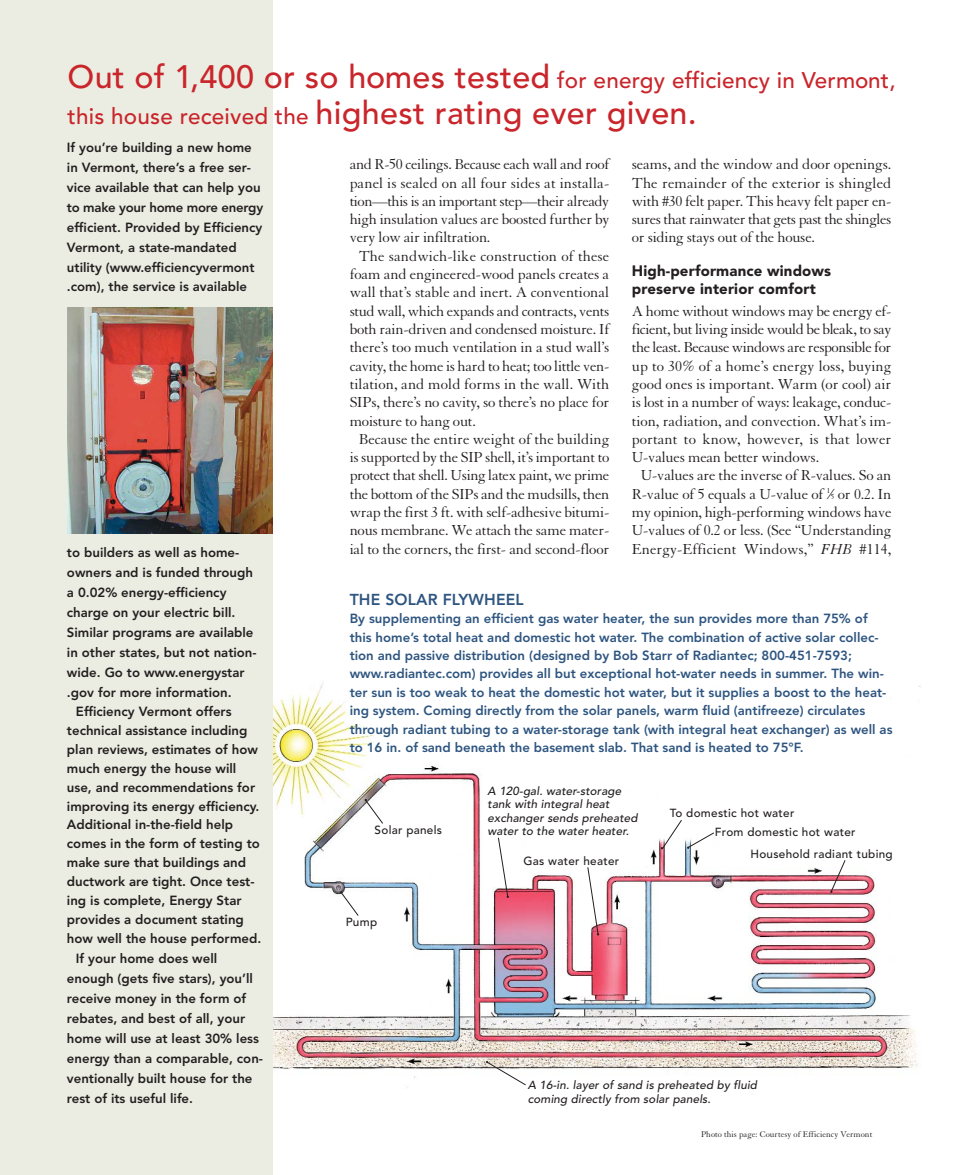
<style>
.page{position:relative;width:959px;height:1175px;background:#fff}
.page>*{position:absolute;margin:0;border:0;box-sizing:border-box;transform-origin:0 0}
.t1{font:500 32.25px "Avenir";letter-spacing:.01em;color:#c9252b}
.t2{font:500 22.5px "Avenir";letter-spacing:.01em;color:#c9252b}
.t3{font:15.75px/18.3px "Granjon";letter-spacing:-.015em;color:#231f20;text-align:justify}
.t4{font:15.75px "Granjon";letter-spacing:.005em;color:#231f20}
.t5{font:800 15.75px "Avenir";letter-spacing:.01em;color:#2e5580}
.t6{font:900 15px/18.3px "Avenir";letter-spacing:.01em;color:#231f20}
.t7{font:800 13.2px/20px "Avenir";color:#231f20}
.t8{font:800 13.2px/18.5px "Avenir";color:#2e5580}
.t9{font:italic 500 11.7px/13.2px "Avenir";letter-spacing:.01em;color:#231f20}
.t10{font:500 11.7px/19.5px "Avenir";letter-spacing:.025em;color:#231f20}
.t11{font:9px "Granjon";letter-spacing:.005em;color:#231f20}
.s1{font-size:32.25px}
.s2{font-size:22.5px}
.s3{font-size:7.8px}
.s4{font-style:italic}
</style>
<div class="page">
<img style="left:273px;top:683px;width:648px;height:405px">
<div style="left:0;top:0;width:273px;height:1174px;background:#ebede2"></div>
<img style="left:68px;top:307px;width:205px;height:227px">
<svg style="left:486px;top:1061px;width:40px;height:25px"></svg>
<svg style="left:364px;top:799px;width:20px;height:25px"></svg>
<svg style="left:340px;top:891px;width:19px;height:25px"></svg>
<svg style="left:497px;top:837px;width:12px;height:61px"></svg>
<svg style="left:587px;top:866px;width:12px;height:69px"></svg>
<svg style="left:660px;top:819px;width:55px;height:31px"></svg>
<svg style="left:830px;top:859px;width:16px;height:33px"></svg>
<h2 class="t2" style="left:68px;top:71px;width:829px"><span class="s1">Out of 1,400 or so homes tested</span> for energy efficiency in Vermont,</h2>
<h1 class="t1" style="left:68px;top:100px;width:630px"><span class="s2">this house received the</span> highest rating ever given.</h1>
<p class="t7" style="left:67px;top:138px;width:198px">If you’re building a new home in Vermont, there’s a free ser&shy;vice available that can help you to make your home more energy efficient. Provided by Efficiency<br>Vermont, a state-mandated utility (www.efficiencyvermont .com), the service is available</p>
<p class="t3" style="left:350px;top:157px;width:261px">and R-50 ceilings. Because each wall and roof</p>
<p class="t4" style="left:350px;top:177px;width:261px">panel is sealed on all four sides at installa-</p>
<p class="t3" style="left:350px;top:193px;width:261px">tion—this is an important step—their already</p>
<p class="t3" style="left:350px;top:211px;width:261px">high insulation values are boosted further by</p>
<p class="t3" style="left:350px;top:230px;width:142px">very low air infiltration.</p>
<p class="t4" style="left:358px;top:250px;width:252px">The sandwich-like construction of these</p>
<p class="t3" style="left:350px;top:266px;width:261px">foam and engineered-wood panels creates a</p>
<p class="t3" style="left:350px;top:285px;width:261px">wall that’s stable and inert. A conventional</p>
<p class="t3" style="left:350px;top:303px;width:261px">stud wall, which expands and contracts, vents</p>
<p class="t3" style="left:350px;top:321px;width:261px">both rain-driven and condensed moisture. If</p>
<p class="t3" style="left:350px;top:340px;width:261px">there’s too much ventilation in a stud wall’s</p>
<p class="t3" style="left:350px;top:358px;width:261px">cavity, the home is hard to heat; too little ven-</p>
<p class="t4" style="left:350px;top:378px;width:261px">tilation, and mold forms in the wall. With</p>
<p class="t3" style="left:350px;top:394px;width:261px">SIPs, there’s no cavity, so there’s no place for</p>
<p class="t3" style="left:350px;top:413px;width:128px">moisture to hang out.</p>
<p class="t3" style="left:358px;top:431px;width:252px">Because the entire weight of the building</p>
<p class="t3" style="left:350px;top:449px;width:261px">is supported by the SIP shell, it’s important to</p>
<p class="t3" style="left:350px;top:468px;width:261px">protect that shell. Using latex paint, we prime</p>
<p class="t3" style="left:350px;top:486px;width:261px">the bottom of the SIPs and the mudsills, then</p>
<p class="t3" style="left:350px;top:504px;width:261px">wrap the first 3 ft. with self-adhesive bitumi-</p>
<p class="t3" style="left:350px;top:523px;width:261px">nous membrane. We attach the same mater-</p>
<p class="t3" style="left:350px;top:541px;width:261px">ial to the corners, the first- and second-floor</p>
<p class="t3" style="left:632px;top:157px;width:261px">seams, and the window and door openings.<br>The remainder of the exterior is shingled with #30 felt paper. This heavy felt paper en&shy;sures that rainwater that gets past the shingles or siding stays out of the house.</p>
<p class="t6" style="left:632px;top:262px;width:201px">High-performance windows preserve interior comfort</p>
<p class="t3" style="left:632px;top:303px;width:261px">A home without windows may be energy ef-</p>
<p class="t3" style="left:632px;top:321px;width:261px">ficient, but living inside would be bleak, to say</p>
<p class="t3" style="left:632px;top:340px;width:261px">the least. Because windows are responsible for</p>
<p class="t4" style="left:632px;top:360px;width:261px">up to 30% of a home’s energy loss, buying</p>
<p class="t3" style="left:632px;top:376px;width:261px">good ones is important. Warm (or cool) air</p>
<p class="t3" style="left:632px;top:394px;width:261px">is lost in a number of ways: leakage, conduc-</p>
<p class="t3" style="left:632px;top:413px;width:261px">tion, radiation, and convection. What’s im-</p>
<p class="t4" style="left:632px;top:433px;width:261px">portant to know, however, is that lower</p>
<p class="t3" style="left:632px;top:449px;width:189px">U-values mean better windows.</p>
<p class="t3" style="left:640px;top:468px;width:252px">U-values are the inverse of R-values. So an</p>
<p class="t3" style="left:632px;top:486px;width:261px">R-value of 5 equals a U-value of <sup>1</sup>⁄<span class="s3">5</span> or 0.2. In</p>
<p class="t3" style="left:632px;top:504px;width:261px">my opinion, high-performing windows have</p>
<p class="t3" style="left:632px;top:523px;width:261px">U-values of 0.2 or less. (See “Understanding</p>
<p class="t4" style="left:632px;top:543px;width:261px">Energy-Efficient Windows,” <span class="s4">FHB</span> #114,</p>
<p class="t7" style="left:67px;top:544px;width:174px">to builders as well as home-</p>
<p class="t7" style="left:67px;top:564px;width:187px">owners and is funded through</p>
<p class="t7" style="left:67px;top:584px;width:161px">a 0.02% energy-efficiency</p>
<p class="t7" style="left:67px;top:604px;width:170px">charge on your electric bill.</p>
<p class="t7" style="left:67px;top:624px;width:188px">Similar programs are available</p>
<p class="t7" style="left:67px;top:643px;width:191px">in other states, but not nation-</p>
<p class="t7" style="left:67px;top:663px;width:179px">wide. Go to www.energystar</p>
<p class="t7" style="left:67px;top:683px;width:166px">.gov for more information.</p>
<p class="t7" style="left:76px;top:702px;width:157px">Efficiency Vermont offers</p>
<p class="t7" style="left:67px;top:721px;width:182px">technical assistance including</p>
<p class="t7" style="left:67px;top:740px;width:192px">plan reviews, estimates of how</p>
<p class="t7" style="left:67px;top:759px;width:171px">much energy the house will</p>
<p class="t7" style="left:67px;top:778px;width:190px">use, and recommendations for</p>
<p class="t7" style="left:67px;top:797px;width:194px">improving its energy efficiency.</p>
<p class="t7" style="left:67px;top:816px;width:168px">Additional in-the-field help</p>
<p class="t7" style="left:67px;top:835px;width:194px">comes in the form of testing to</p>
<p class="t7" style="left:67px;top:853px;width:181px">make sure that buildings and</p>
<p class="t7" style="left:67px;top:872px;width:189px">ductwork are tight. Once test-</p>
<p class="t7" style="left:67px;top:891px;width:176px">ing is complete, Energy Star</p>
<p class="t7" style="left:67px;top:910px;width:178px">provides a document stating</p>
<p class="t7" style="left:67px;top:929px;width:196px">how well the house performed.</p>
<p class="t7" style="left:76px;top:949px;width:143px">If your home does well</p>
<p class="t7" style="left:67px;top:969px;width:187px">enough (gets five stars), you’ll</p>
<p class="t7" style="left:67px;top:989px;width:181px">receive money in the form of</p>
<p class="t7" style="left:67px;top:1009px;width:180px">rebates, and best of all, your</p>
<p class="t7" style="left:67px;top:1029px;width:193px">home will use at least 30% less</p>
<p class="t7" style="left:67px;top:1049px;width:198px">energy than a comparable, con-</p>
<p class="t7" style="left:67px;top:1069px;width:187px">ventionally built house for the</p>
<p class="t7" style="left:67px;top:1089px;width:128px">rest of its useful life.</p>
<p class="t5" style="left:349px;top:592px;width:176px">THE SOLAR FLYWHEEL</p>
<p class="t8" style="left:350px;top:610px;width:544px">By supplementing an efficient gas water heater, the sun provides more than 75% of this home’s total heat and domestic hot water. The combination of active solar collec&shy;tion and passive distribution (designed by Bob Starr of Radiantec; 800-451-7593; www.radiantec.com) provides all but exceptional hot-water needs in summer. The win&shy;ter sun is too weak to heat the domestic hot water, but it supplies a boost to the heat&shy;ing system. Coming directly from the solar panels, warm fluid (antifreeze) circulates through radiant tubing to a water-storage tank (with integral heat exchanger) as well as to 16 in. of sand beneath the basement slab. That sand is heated to 75°F.</p>
<p class="t9" style="left:487px;top:786px;width:152px">A 120-gal. water-storage tank with integral heat exchanger sends preheated</p>
<p class="t10" style="left:715px;top:804px;width:142px;text-indent:-45px">To domestic hot water<br>From domestic hot water</p>
<p class="t10" style="left:750px;top:845px;width:144px">Household radiant tubing</p>
<p class="t10" style="left:374px;top:822px;width:69px">Solar panels</p>
<p class="t9" style="left:487px;top:825px;width:143px">water to the water heater.</p>
<p class="t10" style="left:523px;top:852px;width:97px">Gas water heater</p>
<p class="t10" style="left:346px;top:913px;width:33px">Pump</p>
<p class="t9" style="left:527px;top:1080px;width:231px">A 16-in. layer of sand is preheated by fluid coming directly from solar panels.</p>
<p class="t11" style="left:701px;top:1130px;width:173px">Photo this page: Courtesy of Efficiency Vermont</p>
</div>
